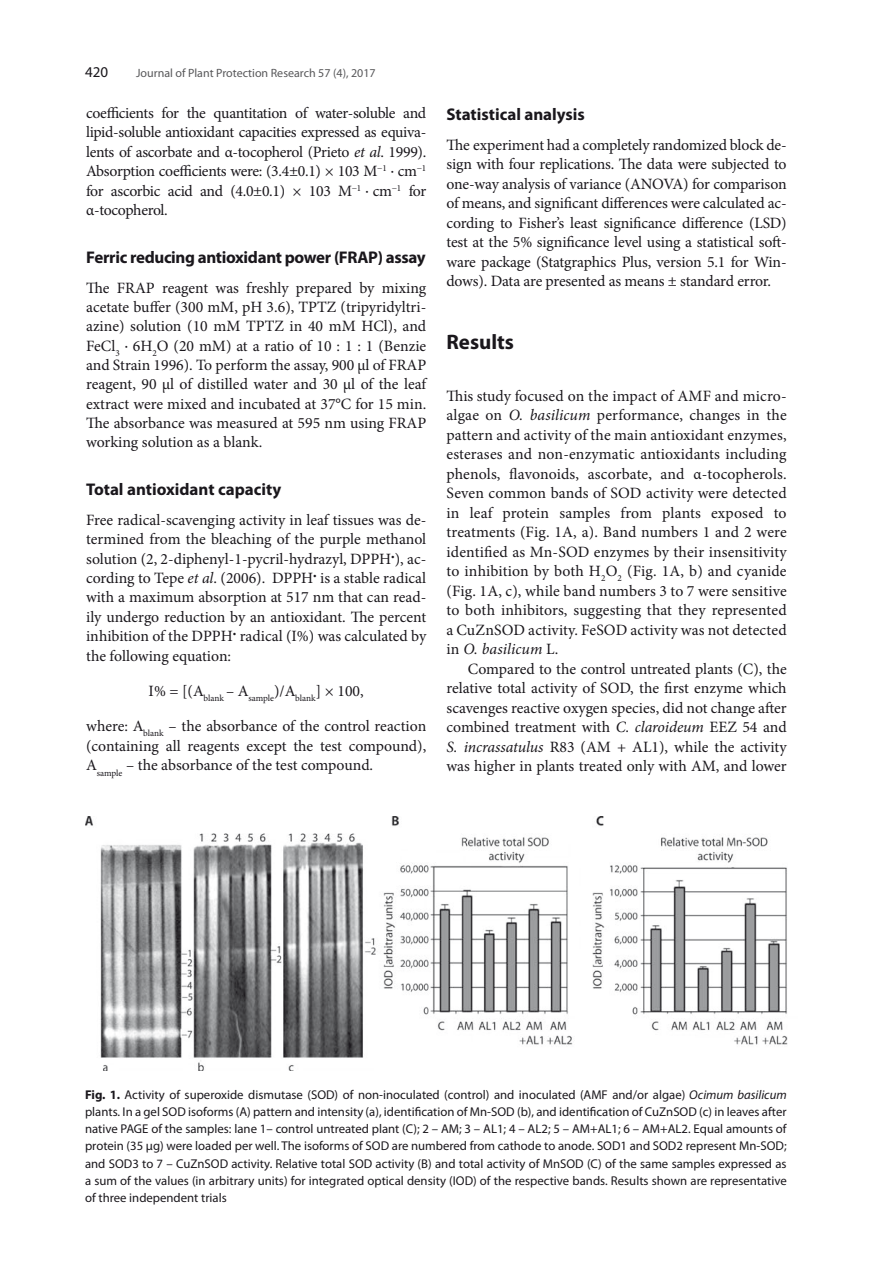
<style>
.page{position:relative;width:893px;height:1263px;background:#fff}
.page>*{position:absolute;margin:0;border:0;box-sizing:border-box;transform-origin:0 0}
.t1{font:700 21px "Myriad Pro";color:#1a171c}
.t2{font:700 16.95px "Myriad Pro";letter-spacing:-.01em;color:#1a171c}
.t3{font:15.75px/19.5px "Minion Pro";letter-spacing:-.005em;color:#1a171c;text-align:justify}
.t4{font:15px "Myriad Pro";color:#1a171c}
.t5{font:12.75px/17.2px "Myriad Pro";color:#1a171c;text-align:justify}
.t6{font:12px "Myriad Pro";color:#58585a}
.s1{font-style:italic}
.s2{font-family:"Myriad Pro"}
.s3{font-weight:700}
</style>
<div class="page">
<img style="left:85px;top:817px;width:703px;height:253px">
<p class="t4" style="left:85px;top:63px;width:25px">420</p>
<p class="t6" style="left:136px;top:66px;width:241px">Journal of Plant Protection Research 57 (4), 2017</p>
<p class="t3" style="left:86px;top:103px;width:342px">coefficients for the quantitation of water-soluble and lipid-soluble antioxidant capacities expressed as equiva&shy;lents of ascorbate and α-tocopherol (Prieto <span class="s1">et al</span>. 1999).<br>Absorption coefficients were: (3.4±0.1) × 103 M<sup>−1</sup> <span class="s2">∙</span> cm<sup>−1 </sup>for ascorbic acid and (4.0±0.1) × 103 M<sup>−1</sup> <span class="s2">∙</span> cm<sup>−1</sup> for α-tocopherol.</p>
<p class="t2" style="left:86px;top:246px;width:341px">Ferric reducing antioxidant power (FRAP) assay</p>
<p class="t3" style="left:86px;top:278px;width:342px">The FRAP reagent was freshly prepared by mixing acetate buffer (300 mM, pH 3.6), TPTZ (tripyridyltri&shy;azine) solution (10 mM TPTZ in 40 mM HCl), and FeCl<sub>3</sub> <span class="s2">∙</span> 6H<sub>2</sub>O (20 mM) at a ratio of 10 : 1 : 1 (Benzie and Strain 1996). To perform the assay, 900 μl of FRAP reagent, 90 μl of distilled water and 30 μl of the leaf extract were mixed and incubated at 37°C for 15 min.<br>The absorbance was measured at 595 nm using FRAP working solution as a blank.</p>
<p class="t2" style="left:86px;top:478px;width:197px">Total antioxidant capacity</p>
<p class="t3" style="left:86px;top:510px;width:342px">Free radical-scavenging activity in leaf tissues was de&shy;termined from the bleaching of the purple methanol solution (2, 2-diphenyl-1-pycril-hydrazyl, DPPH<sup>•</sup>), ac&shy;cording to Tepe <span class="s1">et al</span>. (2006). DPPH<sup>•</sup> is a stable radical with a maximum absorption at 517 nm that can read&shy;ily undergo reduction by an antioxidant. The percent inhibition of the DPPH<sup>•</sup> radical (I%) was calculated by the following equation:</p>
<p class="t3" style="left:149px;top:681px;width:217px">I% = [(A<sub>blank</sub> – A<sub>sample</sub>)/A<sub>blank</sub>] × 100,</p>
<p class="t3" style="left:86px;top:716px;width:342px">where: A<sub>blank</sub> – the absorbance of the control reaction (containing all reagents except the test compound), A<sub>sample</sub> – the absorbance of the test compound.</p>
<p class="t2" style="left:446px;top:103px;width:140px">Statistical analysis</p>
<p class="t3" style="left:446px;top:135px;width:342px">The experiment had a completely randomized block de&shy;sign with four replications. The data were subjected to one-way analysis of variance (ANOVA) for comparison of means, and significant differences were calculated ac&shy;cording to Fisher’s least significance difference (LSD) test at the 5% significance level using a statistical soft&shy;ware package (Statgraphics Plus, version 5.1 for Win&shy;dows). Data are presented as means ± standard error.</p>
<h1 class="t1" style="left:446px;top:328px;width:69px">Results</h1>
<p class="t3" style="left:446px;top:386px;width:342px">This study focused on the impact of AMF and micro&shy;algae on <span class="s1">O. basilicum</span> performance, changes in the pattern and activity of the main antioxidant enzymes, esterases and non-enzymatic antioxidants including phenols, flavonoids, ascorbate, and α-tocopherols.<br>Seven common bands of SOD activity were detected in leaf protein samples from plants exposed to treatments (Fig. 1A, a). Band numbers 1 and 2 were identified as Mn-SOD enzymes by their insensitivity to inhibition by both H<sub>2</sub>O<sub>2</sub> (Fig. 1A, b) and cyanide (Fig. 1A, c), while band numbers 3 to 7 were sensitive to both inhibitors, suggesting that they represented a CuZnSOD activity. FeSOD activity was not detected in <span class="s1">O. basilicum</span> L.</p>
<p class="t3" style="left:446px;top:659px;width:342px;text-indent:21px">Compared to the control untreated plants (C), the relative total activity of SOD, the first enzyme which scavenges reactive oxygen species, did not change after combined treatment with <span class="s1">C. claroideum</span> EEZ 54 and <span class="s1">S. incrassatulus</span> R83 (AM + AL1), while the activity was higher in plants treated only with AM, and lower</p>
<p class="t5" style="left:85px;top:1085px;width:703px"><span class="s3">Fig. 1.</span> Activity of superoxide dismutase (SOD) of non-inoculated (control) and inoculated (AMF and/or algae) <span class="s1">Ocimum basilicum </span>plants. In a gel SOD isoforms (A) pattern and intensity (a), identification of Mn-SOD (b), and identification of CuZnSOD (c) in leaves after native PAGE of the samples: lane 1– control untreated plant (C); 2 – AM; 3 – AL1; 4 – AL2; 5 – AM+AL1; 6 – AM+AL2. Equal amounts of protein (35 µg) were loaded per well. The isoforms of SOD are numbered from cathode to anode. SOD1 and SOD2 represent Mn-SOD; and SOD3 to 7 – CuZnSOD activity. Relative total SOD activity (B) and total activity of MnSOD (C) of the same samples expressed as a sum of the values (in arbitrary units) for integrated optical density (IOD) of the respective bands. Results shown are representative of three independent trials</p>
</div>
